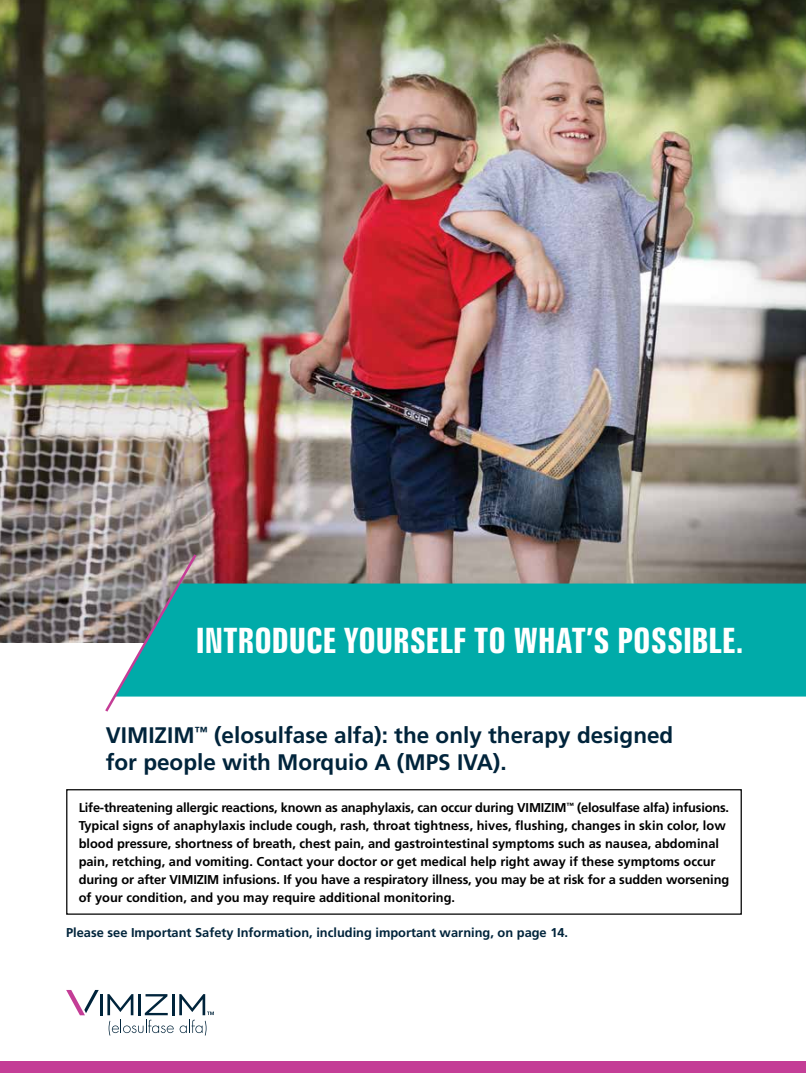
<style>
.page{position:relative;width:806px;height:1073px;background:#fff}
.page>*{position:absolute;margin:0;border:0;box-sizing:border-box;transform-origin:0 0}
.t1{font:700 extra-condensed 35px "Zurich BT";color:#fff}
.t2{font:700 22.5px/27.5px "Frutiger";color:#00243b}
.t3{font:700 12.75px/18.1px "Frutiger";color:#000}
.t4{font:700 12.75px "Frutiger";color:#00243b}
</style>
<div class="page">
<img style="left:0;top:0;width:805px;height:1073px">
<p class="t1" style="left:196px;top:621px;width:549px">INTRODUCE YOURSELF TO WHAT’S POSSIBLE.</p>
<p class="t2" style="left:106px;top:721px;width:569px">VIMIZIM<sup>™</sup> (elosulfase alfa): the only therapy designed for people with Morquio A (MPS IVA).</p>
<p class="t3" style="left:79px;top:798px;width:651px">Life-threatening allergic reactions, known as anaphylaxis, can occur during VIMIZIM<sup>™</sup> (elosulfase alfa) infusions.<br>Typical signs of anaphylaxis include cough, rash, throat tightness, hives, flushing, changes in skin color, low blood pressure, shortness of breath, chest pain, and gastrointestinal symptoms such as nausea, abdominal pain, retching, and vomiting. Contact your doctor or get medical help right away if these symptoms occur during or after VIMIZIM infusions. If you have a respiratory illness, you may be at risk for a sudden worsening of your condition, and you may require additional monitoring.</p>
<p class="t4" style="left:66px;top:925px;width:503px">Please see Important Safety Information, including important warning, on page 14.</p>
</div>
